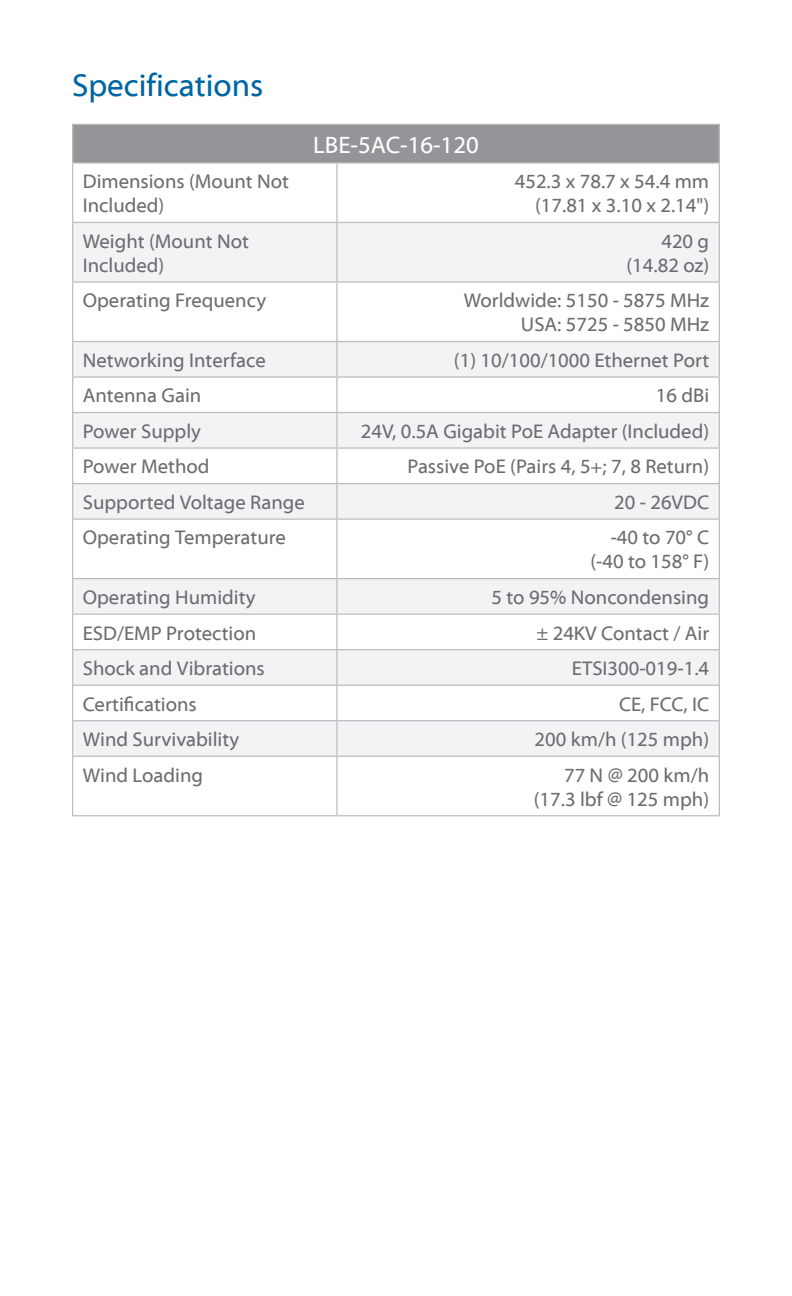
<style>
.page{position:relative;width:792px;height:1296px;background:#fff}
.page>*{position:absolute;margin:0;border:0;box-sizing:border-box;transform-origin:0 0}
.Heading_1{font:32px "Myriad Web Pro";color:#0065a4}
.Table_Header_1{font:24px "Myriad Web Pro";color:#fff}
.Specs_Body_Right{font:20px/24px "Myriad Web Pro";color:#6c6d70;text-align:right}
.Specs_Body_Left{font:20px/24px "Myriad Web Pro";color:#6c6d70}
</style>
<div class="page">
<div style="left:73px;top:124px;width:646px;height:39px;background:#939598"></div>
<svg style="left:73px;top:223px;width:646px;height:533px;fill:#f2f3f4"></svg>
<hr style="left:72px;top:124px;width:265px;height:1px;background:#bcbdc0">
<hr style="left:72px;top:125px;width:1px;height:37px;background:#bcbdc0">
<hr style="left:337px;top:124px;width:383px;height:1px;background:#bcbdc0">
<hr style="left:719px;top:125px;width:1px;height:37px;background:#bcbdc0">
<hr style="left:72px;top:162px;width:265px;height:2px;background:#bcbdc0">
<hr style="left:72px;top:164px;width:1px;height:58px;background:#bcbdc0">
<hr style="left:337px;top:162px;width:383px;height:2px;background:#bcbdc0">
<hr style="left:336px;top:164px;width:2px;height:58px;background:#bcbdc0">
<hr style="left:719px;top:164px;width:1px;height:58px;background:#bcbdc0">
<hr style="left:72px;top:222px;width:265px;height:1px;background:#bcbdc0">
<hr style="left:72px;top:223px;width:1px;height:58px;background:#bcbdc0">
<hr style="left:337px;top:222px;width:383px;height:1px;background:#bcbdc0">
<hr style="left:336px;top:223px;width:2px;height:58px;background:#bcbdc0">
<hr style="left:719px;top:223px;width:1px;height:58px;background:#bcbdc0">
<hr style="left:72px;top:281px;width:265px;height:2px;background:#bcbdc0">
<hr style="left:72px;top:283px;width:1px;height:58px;background:#bcbdc0">
<hr style="left:337px;top:281px;width:383px;height:2px;background:#bcbdc0">
<hr style="left:336px;top:283px;width:2px;height:58px;background:#bcbdc0">
<hr style="left:719px;top:283px;width:1px;height:58px;background:#bcbdc0">
<hr style="left:72px;top:341px;width:265px;height:1px;background:#bcbdc0">
<hr style="left:72px;top:342px;width:1px;height:34px;background:#bcbdc0">
<hr style="left:337px;top:341px;width:383px;height:1px;background:#bcbdc0">
<hr style="left:336px;top:342px;width:2px;height:34px;background:#bcbdc0">
<hr style="left:719px;top:342px;width:1px;height:34px;background:#bcbdc0">
<hr style="left:72px;top:378px;width:1px;height:34px;background:#bcbdc0">
<hr style="left:336px;top:378px;width:2px;height:34px;background:#bcbdc0">
<hr style="left:719px;top:378px;width:1px;height:34px;background:#bcbdc0">
<hr style="left:72px;top:412px;width:265px;height:1px;background:#bcbdc0">
<hr style="left:72px;top:413px;width:1px;height:34px;background:#bcbdc0">
<hr style="left:337px;top:412px;width:383px;height:1px;background:#bcbdc0">
<hr style="left:336px;top:413px;width:2px;height:34px;background:#bcbdc0">
<hr style="left:719px;top:413px;width:1px;height:34px;background:#bcbdc0">
<hr style="left:72px;top:447px;width:265px;height:2px;background:#bcbdc0">
<hr style="left:72px;top:449px;width:1px;height:34px;background:#bcbdc0">
<hr style="left:337px;top:447px;width:383px;height:2px;background:#bcbdc0">
<hr style="left:336px;top:449px;width:2px;height:34px;background:#bcbdc0">
<hr style="left:719px;top:449px;width:1px;height:34px;background:#bcbdc0">
<hr style="left:72px;top:483px;width:265px;height:1px;background:#bcbdc0">
<hr style="left:72px;top:484px;width:1px;height:34px;background:#bcbdc0">
<hr style="left:337px;top:483px;width:383px;height:1px;background:#bcbdc0">
<hr style="left:336px;top:484px;width:2px;height:34px;background:#bcbdc0">
<hr style="left:719px;top:484px;width:1px;height:34px;background:#bcbdc0">
<hr style="left:72px;top:518px;width:265px;height:2px;background:#bcbdc0">
<hr style="left:72px;top:520px;width:1px;height:58px;background:#bcbdc0">
<hr style="left:337px;top:518px;width:383px;height:2px;background:#bcbdc0">
<hr style="left:336px;top:520px;width:2px;height:58px;background:#bcbdc0">
<hr style="left:719px;top:520px;width:1px;height:58px;background:#bcbdc0">
<hr style="left:72px;top:578px;width:265px;height:1px;background:#bcbdc0">
<hr style="left:72px;top:579px;width:1px;height:35px;background:#bcbdc0">
<hr style="left:337px;top:578px;width:383px;height:1px;background:#bcbdc0">
<hr style="left:336px;top:579px;width:2px;height:35px;background:#bcbdc0">
<hr style="left:719px;top:579px;width:1px;height:35px;background:#bcbdc0">
<hr style="left:72px;top:613px;width:265px;height:2px;background:#bcbdc0">
<hr style="left:72px;top:615px;width:1px;height:34px;background:#bcbdc0">
<hr style="left:337px;top:613px;width:383px;height:2px;background:#bcbdc0">
<hr style="left:336px;top:615px;width:2px;height:34px;background:#bcbdc0">
<hr style="left:719px;top:615px;width:1px;height:34px;background:#bcbdc0">
<hr style="left:72px;top:650px;width:1px;height:35px;background:#bcbdc0">
<hr style="left:336px;top:650px;width:2px;height:35px;background:#bcbdc0">
<hr style="left:719px;top:650px;width:1px;height:35px;background:#bcbdc0">
<hr style="left:72px;top:685px;width:265px;height:1px;background:#bcbdc0">
<hr style="left:72px;top:686px;width:1px;height:34px;background:#bcbdc0">
<hr style="left:337px;top:685px;width:383px;height:1px;background:#bcbdc0">
<hr style="left:336px;top:686px;width:2px;height:34px;background:#bcbdc0">
<hr style="left:719px;top:686px;width:1px;height:34px;background:#bcbdc0">
<hr style="left:72px;top:720px;width:265px;height:1px;background:#bcbdc0">
<hr style="left:72px;top:721px;width:1px;height:35px;background:#bcbdc0">
<hr style="left:337px;top:720px;width:383px;height:1px;background:#bcbdc0">
<hr style="left:336px;top:721px;width:2px;height:35px;background:#bcbdc0">
<hr style="left:719px;top:721px;width:1px;height:35px;background:#bcbdc0">
<hr style="left:72px;top:757px;width:1px;height:58px;background:#bcbdc0">
<hr style="left:336px;top:757px;width:2px;height:58px;background:#bcbdc0">
<hr style="left:719px;top:757px;width:1px;height:58px;background:#bcbdc0">
<hr style="left:72px;top:815px;width:265px;height:1px;background:#bcbdc0">
<hr style="left:337px;top:815px;width:383px;height:1px;background:#bcbdc0">
<hr style="left:72px;top:376px;width:265px;height:2px;background:#bcbdc0">
<hr style="left:337px;top:376px;width:383px;height:2px;background:#bcbdc0">
<hr style="left:72px;top:649px;width:265px;height:1px;background:#bcbdc0">
<hr style="left:337px;top:649px;width:383px;height:1px;background:#bcbdc0">
<hr style="left:72px;top:756px;width:265px;height:1px;background:#bcbdc0">
<hr style="left:337px;top:756px;width:383px;height:1px;background:#bcbdc0">
<p class="Heading_1" style="left:72px;top:68px;width:193px">Specifications</p>
<p class="Table_Header_1" style="left:313px;top:132px;width:167px">LBE-5AC-16-120</p>
<p class="Specs_Body_Left" style="left:83px;top:170px;width:208px">Dimensions (Mount Not<br>Included)</p>
<p class="Specs_Body_Right" style="left:515px;top:170px;width:196px">452.3 x 78.7 x 54.4 mm (17.81 x 3.10 x 2.14")</p>
<p class="Specs_Body_Left" style="left:83px;top:230px;width:168px">Weight (Mount Not<br>Included)</p>
<p class="Specs_Body_Right" style="left:627px;top:230px;width:84px">420 g (14.82 oz)</p>
<p class="Specs_Body_Left" style="left:83px;top:289px;width:185px">Operating Frequency</p>
<p class="Specs_Body_Right" style="left:464px;top:289px;width:247px">Worldwide: 5150 - 5875 MHz<br>USA: 5725 - 5850 MHz</p>
<p class="Specs_Body_Left" style="left:83px;top:349px;width:184px">Networking Interface</p>
<p class="Specs_Body_Right" style="left:454px;top:349px;width:257px">(1) 10/100/1000 Ethernet Port</p>
<p class="Specs_Body_Left" style="left:83px;top:384px;width:120px">Antenna Gain</p>
<p class="Specs_Body_Right" style="left:656px;top:384px;width:55px">16 dBi</p>
<p class="Specs_Body_Left" style="left:83px;top:420px;width:120px">Power Supply</p>
<p class="Specs_Body_Right" style="left:361px;top:420px;width:350px">24V, 0.5A Gigabit PoE Adapter (Included)</p>
<p class="Specs_Body_Left" style="left:83px;top:455px;width:128px">Power Method</p>
<p class="Specs_Body_Right" style="left:407px;top:455px;width:303px">Passive PoE (Pairs 4, 5+; 7, 8 Return)</p>
<p class="Specs_Body_Left" style="left:83px;top:491px;width:224px">Supported Voltage Range</p>
<p class="Specs_Body_Right" style="left:614px;top:491px;width:96px">20 - 26VDC</p>
<p class="Specs_Body_Left" style="left:83px;top:526px;width:205px">Operating Temperature</p>
<p class="Specs_Body_Right" style="left:590px;top:526px;width:120px">-40 to 70° C (-40 to 158° F)</p>
<p class="Specs_Body_Left" style="left:83px;top:586px;width:174px">Operating Humidity</p>
<p class="Specs_Body_Right" style="left:492px;top:586px;width:219px">5 to 95% Noncondensing</p>
<p class="Specs_Body_Left" style="left:83px;top:621px;width:175px">ESD/EMP Protection</p>
<p class="Specs_Body_Right" style="left:536px;top:621px;width:174px">± 24KV Contact / Air</p>
<p class="Specs_Body_Left" style="left:83px;top:657px;width:183px">Shock and Vibrations</p>
<p class="Specs_Body_Right" style="left:572px;top:657px;width:139px">ETSI300-019-1.4</p>
<p class="Specs_Body_Left" style="left:83px;top:692px;width:116px">Certifications</p>
<p class="Specs_Body_Right" style="left:619px;top:692px;width:92px">CE, FCC, IC</p>
<p class="Specs_Body_Left" style="left:83px;top:728px;width:158px">Wind Survivability</p>
<p class="Specs_Body_Right" style="left:534px;top:728px;width:176px">200 km/h (125 mph)</p>
<p class="Specs_Body_Left" style="left:83px;top:763px;width:122px">Wind Loading</p>
<p class="Specs_Body_Right" style="left:534px;top:763px;width:177px">77 N @ 200 km/h (17.3 lbf @ 125 mph)</p>
</div>
